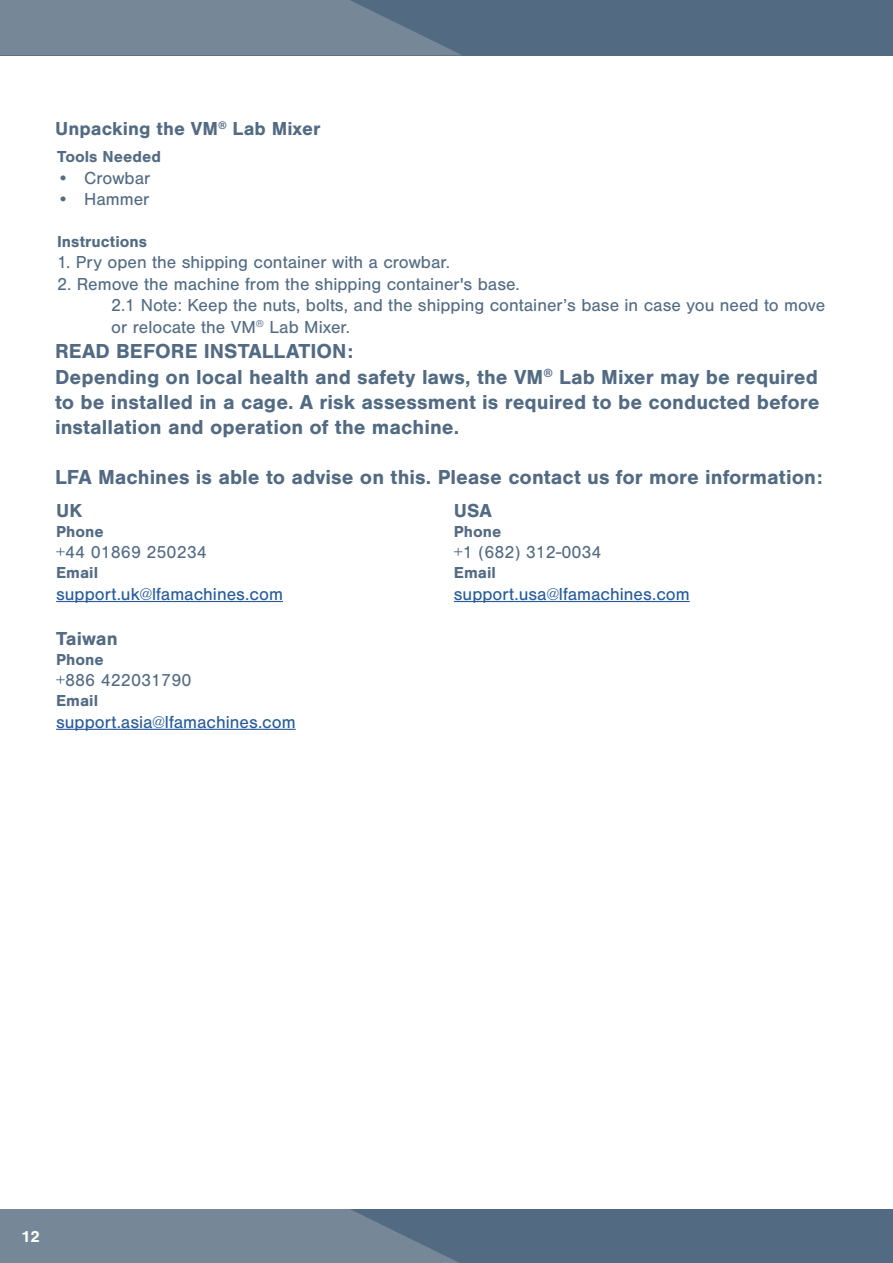
<style>
.page{position:relative;width:893px;height:1263px;background:#fff}
.page>*{position:absolute;margin:0;border:0;box-sizing:border-box;transform-origin:0 0}
.t1{font:700 21px/25.2px "Nimbus San";color:#526b83}
.t2{font:700 19.5px "Nimbus San";color:#526b83}
.t3{font:18px/21.6px "Nimbus San";color:#526b83}
.t4{font:18px "Nimbus San";color:#275b9b}
.t5{font:700 16.5px "Nimbus San";color:#526b83}
.t6{font:700 16.5px "Nimbus San";color:#fff}
</style>
<div class="page">
<div style="left:0;top:0;width:893px;height:55px;background:#526b83"></div>
<svg style="left:0;top:0;width:461px;height:55px;background:#718394"></svg>
<div style="left:0;top:1209px;width:893px;height:54px;background:#526b83"></div>
<svg style="left:0;top:1209px;width:459px;height:54px;background:#718394"></svg>
<hr style="left:56px;top:601px;width:227px;height:1px;background:#275b9b">
<hr style="left:56px;top:729px;width:240px;height:1px;background:#275b9b">
<hr style="left:454px;top:601px;width:236px;height:1px;background:#275b9b">
<p class="t2" style="left:55px;top:118px;width:267px">Unpacking the VM<sup>®</sup> Lab Mixer</p>
<p class="t5" style="left:57px;top:147px;width:105px">Tools Needed</p>
<p class="t3" style="left:57px;top:167px;width:95px">• Crowbar</p>
<p class="t3" style="left:57px;top:189px;width:94px">• Hammer</p>
<p class="t5" style="left:57px;top:232px;width:92px">Instructions</p>
<p class="t3" style="left:57px;top:252px;width:394px">1. Pry open the shipping container with a crowbar.</p>
<p class="t3" style="left:111px;top:273px;width:715px;text-indent:-54px">2. Remove the machine from the shipping container's base.<br>2.1 Note: Keep the nuts, bolts, and the shipping container’s base in case you need to move or relocate the VM<sup>®</sup> Lab Mixer.</p>
<p class="t1" style="left:55px;top:339px;width:766px">READ BEFORE INSTALLATION:<br>Depending on local health and safety laws, the VM<sup>®</sup> Lab Mixer may be required to be installed in a cage. A risk assessment is required to be conducted before installation and operation of the machine.</p>
<p class="t1" style="left:55px;top:465px;width:769px">LFA Machines is able to advise on this. Please contact us for more information:</p>
<p class="t2" style="left:56px;top:499px;width:27px">UK</p>
<p class="t5" style="left:56px;top:522px;width:49px">Phone</p>
<p class="t3" style="left:56px;top:542px;width:152px">+44 01869 250234</p>
<p class="t5" style="left:56px;top:563px;width:43px">Email</p>
<p class="t4" style="left:56px;top:584px;width:228px">support.uk@lfamachines.com</p>
<p class="t2" style="left:56px;top:627px;width:63px">Taiwan</p>
<p class="t5" style="left:56px;top:650px;width:49px">Phone</p>
<p class="t3" style="left:56px;top:670px;width:137px">+886 422031790</p>
<p class="t5" style="left:56px;top:691px;width:43px">Email</p>
<p class="t4" style="left:56px;top:712px;width:241px">support.asia@lfamachines.com</p>
<p class="t2" style="left:454px;top:499px;width:39px">USA</p>
<p class="t5" style="left:454px;top:522px;width:49px">Phone</p>
<p class="t3" style="left:454px;top:542px;width:149px">+1 (682) 312-0034</p>
<p class="t5" style="left:454px;top:563px;width:43px">Email</p>
<p class="t4" style="left:454px;top:584px;width:237px">support.usa@lfamachines.com</p>
<p class="t6" style="left:21px;top:1227px;width:20px">12</p>
</div>
